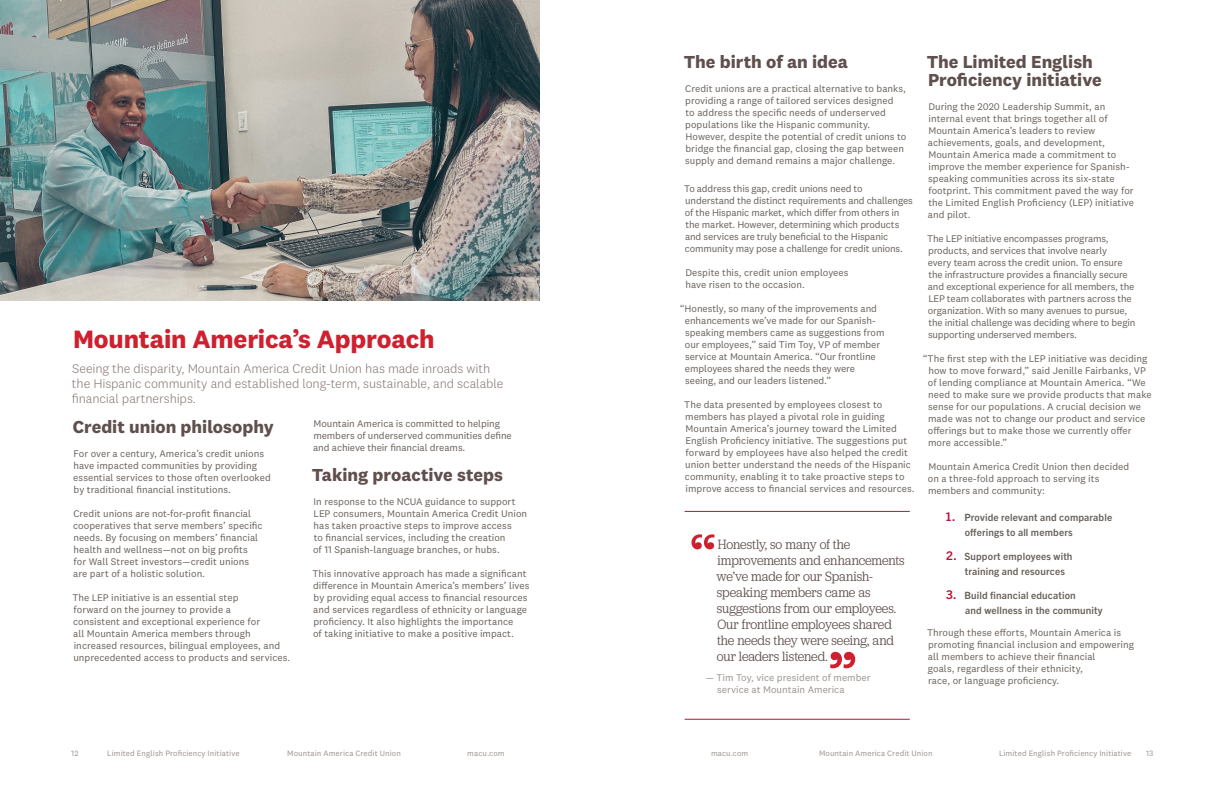
<style>
.page{position:relative;width:1224px;height:792px;background:#fff}
.page>*{position:absolute;margin:0;border:0;box-sizing:border-box;transform-origin:0 0}
.Callout-Red{font:75px "Jubilat";color:#cf202f}
.Callout-Red-2{font:75px "Jubilat";color:#cf202f}
.Header-National-I{font:700 26px "National 2";letter-spacing:-.005em;color:#cf202f}
.Header-National-II{font:700 18px/18px "National 2";color:#60504d}
.Body_Copy{font:700 18px "National 2";color:#60504d}
.Callout-Red-3{font:14px/16px "Jubilat";letter-spacing:-.005em;color:#60504d;scale:.9 1}
.Paragraph_Lead-In_Black{font:300 13px/15px "National 2";letter-spacing:-.005em;color:#877873}
.Body_Copy-2{font:10px/12px "National 2";color:#69615a}
.Body_Copy_copy{font:10px/12px "National 2";color:#69615a}
.t1{font:700 10px/15px "Trade Gothic Next LT Pro";letter-spacing:.015em;color:#69615a}
.Callout_Small{font:10px/12px "National 2";letter-spacing:.005em;color:#9a938c}
.t2{font:8px "National 2";letter-spacing:.01em;color:#9a938c}
.s1{font-size:12px;color:#b81237}
</style>
<div class="page">
<img style="left:0;top:0;width:540px;height:300px">
<hr style="left:685px;top:511px;width:225px;height:1px;background:#b81237">
<hr style="left:685px;top:719px;width:225px;height:1px;background:#b81237">
<p class="Header-National-I" style="left:73px;top:323px;width:363px">Mountain America’s Approach</p>
<p class="Paragraph_Lead-In_Black" style="left:72px;top:361px;width:433px">Seeing the disparity, Mountain America Credit Union has made inroads with the Hispanic community and established long-term, sustainable, and scalable financial partnerships.</p>
<p class="Header-National-II" style="left:73px;top:418px;width:203px">Credit union philosophy</p>
<p class="Body_Copy-2" style="left:73px;top:448px;width:199px">For over a century, America’s credit unions have impacted communities by providing essential services to those often overlooked by traditional financial institutions.</p>
<p class="Body_Copy-2" style="left:73px;top:508px;width:191px">Credit unions are not-for-profit financial cooperatives that serve members’ specific needs. By focusing on members’ financial health and wellness—not on big profits<br>for Wall Street investors—credit unions are part of a holistic solution.</p>
<p class="Body_Copy-2" style="left:72px;top:592px;width:219px">The LEP initiative is an essential step<br>forward on the journey to provide a<br>consistent and exceptional experience for<br>all Mountain America members through increased resources, bilingual employees, and unprecedented access to products and services.</p>
<p class="Body_Copy-2" style="left:313px;top:418px;width:200px">Mountain America is committed to helping members of underserved communities define and achieve their financial dreams.</p>
<p class="Body_Copy" style="left:312px;top:464px;width:193px">Taking proactive steps</p>
<p class="Body_Copy-2" style="left:313px;top:496px;width:216px">In response to the NCUA guidance to support LEP consumers, Mountain America Credit Union has taken proactive steps to improve access<br>to financial services, including the creation<br>of 11 Spanish-language branches, or hubs.</p>
<p class="Body_Copy-2" style="left:312px;top:568px;width:219px">This innovative approach has made a significant difference in Mountain America’s members’ lives by providing equal access to financial resources and services regardless of ethnicity or language proficiency. It also highlights the importance<br>of taking initiative to make a positive impact.</p>
<p class="Header-National-II" style="left:684px;top:52px;width:166px">The birth of an idea</p>
<p class="Body_Copy-2" style="left:685px;top:82px;width:223px">Credit unions are a practical alternative to banks, providing a range of tailored services designed<br>to address the specific needs of underserved populations like the Hispanic community.<br>However, despite the potential of credit unions to bridge the financial gap, closing the gap between supply and demand remains a major challenge.</p>
<p class="Body_Copy-2" style="left:684px;top:182px;width:230px">To address this gap, credit unions need to understand the distinct requirements and challenges of the Hispanic market, which differ from others in the market. However, determining which products and services are truly beneficial to the Hispanic community may pose a challenge for credit unions.</p>
<p class="Body_Copy-2" style="left:685px;top:266px;width:165px">Despite this, credit union employees have risen to the occasion.</p>
<p class="Body_Copy-2" style="left:685px;top:302px;width:201px;text-indent:-5px">“Honestly, so many of the improvements and enhancements we’ve made for our Spanish&shy;speaking members came as suggestions from our employees,” said Tim Toy, VP of member service at Mountain America. “Our frontline employees shared the needs they were seeing, and our leaders listened.”</p>
<p class="Body_Copy-2" style="left:684px;top:398px;width:232px">The data presented by employees closest to members has played a pivotal role in guiding Mountain America’s journey toward the Limited English Proficiency initiative. The suggestions put forward by employees have also helped the credit union better understand the needs of the Hispanic community, enabling it to take proactive steps to improve access to financial services and resources.</p>
<p class="Callout-Red" style="left:690px;top:513px;width:28px">“</p>
<p class="Callout-Red-3" style="left:717px;top:536px;width:211px">Honestly, so many of the improvements and enhancements we’ve made for our Spanish&shy;speaking members came as suggestions from our employees.<br>Our frontline employees shared the needs they were seeing, and our leaders listened.</p>
<p class="Callout-Red-2" style="left:829px;top:630px;width:30px">”</p>
<p class="Callout_Small" style="left:717px;top:672px;width:155px;text-indent:-11px">— Tim Toy, vice president of member service at Mountain America</p>
<p class="Header-National-II" style="left:927px;top:52px;width:176px">The Limited English<br>Proficiency initiative</p>
<p class="Body_Copy_copy" style="left:928px;top:100px;width:208px">During the 2020 Leadership Summit, an internal event that brings together all of Mountain America’s leaders to review achievements, goals, and development, Mountain America made a commitment to improve the member experience for Spanish&shy;speaking communities across its six-state footprint. This commitment paved the way for the Limited English Proficiency (LEP) initiative and pilot.</p>
<p class="Body_Copy_copy" style="left:927px;top:232px;width:210px">The LEP initiative encompasses programs, products, and services that involve nearly<br>every team across the credit union. To ensure the infrastructure provides a financially secure and exceptional experience for all members, the LEP team collaborates with partners across the organization. With so many avenues to pursue, the initial challenge was deciding where to begin supporting underserved members.</p>
<p class="Body_Copy_copy" style="left:928px;top:352px;width:225px;text-indent:-5px">“The first step with the LEP initiative was deciding how to move forward,” said Jenille Fairbanks, VP of lending compliance at Mountain America. “We need to make sure we provide products that make sense for our populations. A crucial decision we made was not to change our product and service offerings but to make those we currently offer more accessible.”</p>
<p class="Body_Copy_copy" style="left:928px;top:460px;width:203px">Mountain America Credit Union then decided on a three-fold approach to serving its members and community:</p>
<p class="t1" style="left:965px;top:509px;width:149px;text-indent:-20px"><span class="s1">1.</span> Provide relevant and comparable offerings to all members</p>
<p class="t1" style="left:965px;top:548px;width:109px;text-indent:-19px"><span class="s1">2.</span> Support employees with training and resources</p>
<p class="t1" style="left:965px;top:587px;width:139px;text-indent:-19px"><span class="s1">3.</span> Build financial education<br>and wellness in the community</p>
<p class="Body_Copy-2" style="left:927px;top:626px;width:208px">Through these efforts, Mountain America is promoting financial inclusion and empowering</p>
<p class="Body_Copy-2" style="left:928px;top:650px;width:169px">all members to achieve their financial goals, regardless of their ethnicity, race, or language proficiency.</p>
<p class="t2" style="left:71px;top:748px;width:9px">12</p>
<p class="t2" style="left:107px;top:748px;width:134px">Limited English Proficiency Initiative</p>
<p class="t2" style="left:287px;top:748px;width:115px">Mountain America Credit Union</p>
<p class="t2" style="left:467px;top:748px;width:39px">macu.com</p>
<p class="t2" style="left:711px;top:748px;width:39px">macu.com</p>
<p class="t2" style="left:819px;top:748px;width:115px">Mountain America Credit Union</p>
<p class="t2" style="left:999px;top:748px;width:134px">Limited English Proficiency Initiative</p>
<p class="t2" style="left:1146px;top:748px;width:9px">13</p>
</div>
